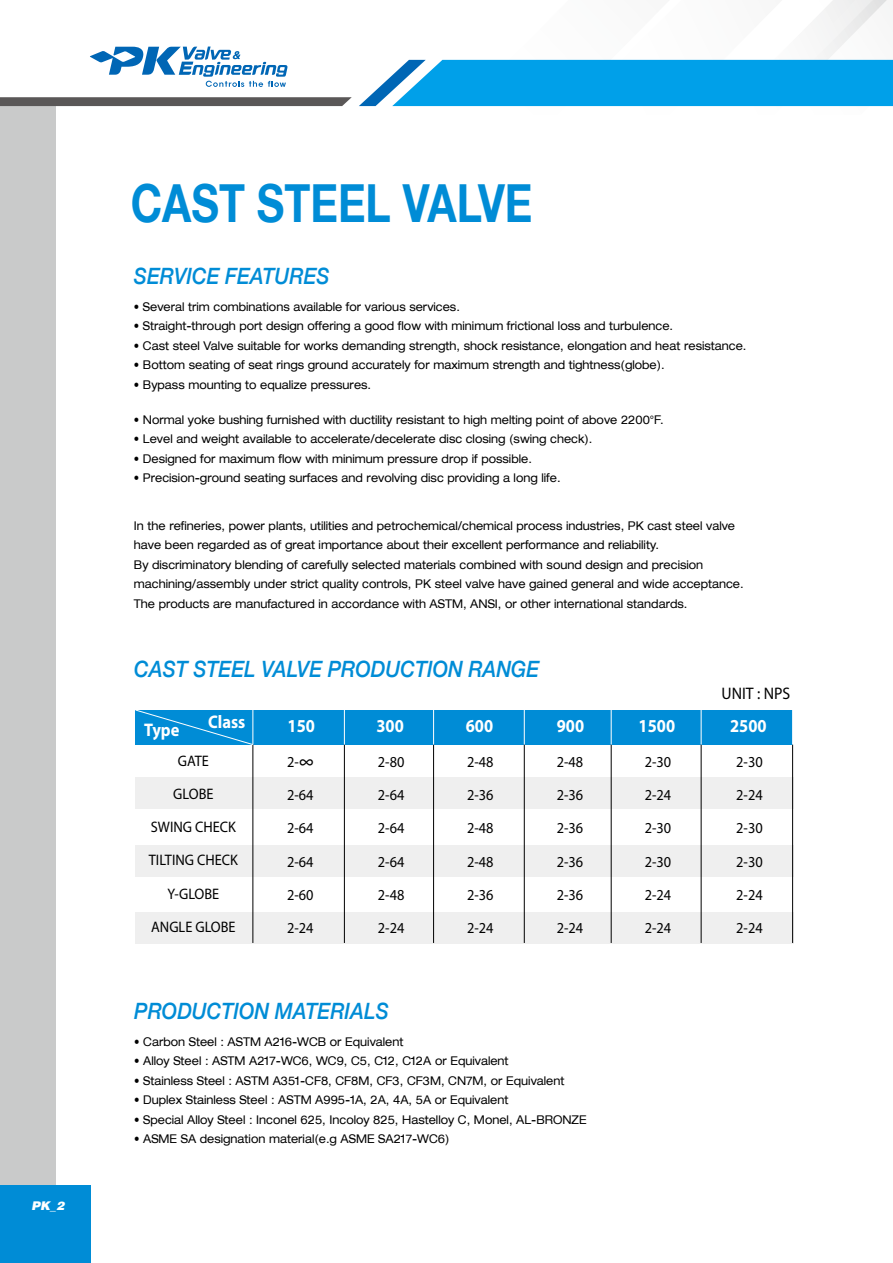
<style>
.page{position:relative;width:893px;height:1263px;background:#fff}
.page>*{position:absolute;margin:0;border:0;box-sizing:border-box;transform-origin:0 0}
.t1{font:700 52.5px "Helvetica 75";color:#008cd6;scale:.81 1}
.t2{font:italic 500 22.5px "Helvetica Neue";color:#008cd6;scale:.9 1}
.t3{font:700 18.3px "Myriad Pro";color:#fff;scale:.9 1}
.t4{font:16.8px "Myriad Pro";color:#000;scale:.94 1}
.t5{font:15.3px/33.3px "Myriad Pro";color:#000;text-align:justify;scale:.94 1}
.t6{font:expanded 12px/19.5px "Helvetica 53";color:#000;scale:.9 1}
.t7{font:italic 900 12px "Helvetica";color:#fff}
.s1{font-size:21.3px}
</style>
<div class="page">
<div style="left:0;top:1185px;width:91px;height:78px;background:#008cd6"></div>
<div style="left:0;top:104px;width:55px;height:1081px;background:#c9caca"></div>
<svg style="left:0;top:97px;width:352px;height:9px;background:#605d5d"></svg>
<svg style="left:359px;top:0;width:534px;height:107px"></svg>
<svg style="left:90px;top:47px;width:198px;height:40px"></svg>
<div style="left:136px;top:912px;width:658px;height:31px;background:#efefef"></div>
<div style="left:136px;top:845px;width:658px;height:31px;background:#efefef"></div>
<div style="left:136px;top:777px;width:658px;height:32px;background:#efefef"></div>
<div style="left:136px;top:710px;width:657px;height:34px;background:#008cd6"></div>
<hr style="left:252px;top:744px;width:1px;height:199px;background:#000">
<hr style="left:344px;top:744px;width:1px;height:199px;background:#000">
<hr style="left:344px;top:710px;width:1px;height:34px;background:#fff">
<hr style="left:433px;top:744px;width:1px;height:199px;background:#000">
<hr style="left:433px;top:710px;width:1px;height:34px;background:#fff">
<hr style="left:524px;top:744px;width:1px;height:199px;background:#000">
<hr style="left:524px;top:710px;width:1px;height:34px;background:#fff">
<hr style="left:611px;top:744px;width:1px;height:199px;background:#000">
<hr style="left:611px;top:710px;width:1px;height:34px;background:#fff">
<hr style="left:701px;top:744px;width:1px;height:199px;background:#000">
<hr style="left:701px;top:710px;width:1px;height:34px;background:#fff">
<hr style="left:792px;top:744px;width:1px;height:199px;background:#000">
<hr style="left:792px;top:710px;width:1px;height:34px;background:#fff">
<svg style="left:135px;top:710px;width:119px;height:35px"></svg>
<p class="t7" style="left:31px;top:1198px;width:34px">PK_2</p>
<h1 class="t1" style="left:131px;top:170px;width:497px">CAST STEEL VALVE</h1>
<h2 class="t2" style="left:134px;top:262px;width:219px">SERVICE FEATURES</h2>
<p class="t6" style="left:134px;top:297px;width:364px">• Several trim combinations available for various services.</p>
<p class="t6" style="left:134px;top:316px;width:601px">• Straight-through port design offering a good flow with minimum frictional loss and turbulence.</p>
<p class="t6" style="left:134px;top:336px;width:682px">• Cast steel Valve suitable for works demanding strength, shock resistance, elongation and heat resistance.</p>
<p class="t6" style="left:134px;top:355px;width:591px">• Bottom seating of seat rings ground accurately for maximum strength and tightness(globe).</p>
<p class="t6" style="left:134px;top:375px;width:265px">• Bypass mounting to equalize pressures.</p>
<p class="t6" style="left:134px;top:410px;width:590px">• Normal yoke bushing furnished with ductility resistant to high melting point of above 2200°F.</p>
<p class="t6" style="left:134px;top:429px;width:511px">• Level and weight available to accelerate/decelerate disc closing (swing check).</p>
<p class="t6" style="left:134px;top:449px;width:444px">• Designed for maximum flow with minimum pressure drop if possible.</p>
<p class="t6" style="left:134px;top:468px;width:476px">• Precision-ground seating surfaces and revolving disc providing a long life.</p>
<p class="t6" style="left:134px;top:515px;width:679px">In the refineries, power plants, utilities and petrochemical/chemical process industries, PK cast steel valve have been regarded as of great importance about their excellent performance and reliability.<br>By discriminatory blending of carefully selected materials combined with sound design and precision machining/assembly under strict quality controls, PK steel valve have gained general and wide acceptance.<br>The products are manufactured in accordance with ASTM, ANSI, or other international standards.</p>
<h2 class="t2" style="left:134px;top:656px;width:452px">CAST STEEL VALVE PRODUCTION RANGE</h2>
<h3 class="t3" style="left:208px;top:710px;width:43px">Class</h3>
<h3 class="t3" style="left:288px;top:714px;width:32px">150</h3>
<h3 class="t3" style="left:376px;top:714px;width:32px">300</h3>
<h3 class="t3" style="left:466px;top:714px;width:32px">600</h3>
<h3 class="t3" style="left:557px;top:714px;width:32px">900</h3>
<h3 class="t3" style="left:639px;top:714px;width:42px">1500</h3>
<p class="t5" style="left:287px;top:745px;width:30px">2-<span class="s1">∞ </span>2-64<br>2-64<br>2-64<br>2-60<br>2-24</p>
<h3 class="t3" style="left:144px;top:718px;width:41px">Type</h3>
<p class="t5" style="left:149px;top:744px;width:96px;text-align:center">GATE<br>GLOBE<br>SWING CHECK<br>TILTING CHECK<br>Y-GLOBE<br>ANGLE GLOBE</p>
<p class="t5" style="left:378px;top:745px;width:30px">2-80<br>2-64<br>2-64<br>2-64<br>2-48<br>2-24</p>
<p class="t5" style="left:467px;top:745px;width:30px">2-48<br>2-36<br>2-48<br>2-48<br>2-36<br>2-24</p>
<p class="t5" style="left:557px;top:745px;width:30px">2-48<br>2-36<br>2-36<br>2-36<br>2-36<br>2-24</p>
<p class="t5" style="left:645px;top:745px;width:30px">2-30<br>2-24<br>2-30<br>2-30<br>2-24<br>2-24</p>
<h2 class="t2" style="left:134px;top:998px;width:284px">PRODUCTION MATERIALS</h2>
<p class="t6" style="left:134px;top:1031px;width:301px">• Carbon Steel : ASTM A216-WCB or Equivalent</p>
<p class="t6" style="left:134px;top:1051px;width:417px">• Alloy Steel : ASTM A217-WC6, WC9, C5, C12, C12A or Equivalent</p>
<p class="t6" style="left:134px;top:1070px;width:480px">• Stainless Steel : ASTM A351-CF8, CF8M, CF3, CF3M, CN7M, or Equivalent</p>
<p class="t6" style="left:134px;top:1090px;width:417px">• Duplex Stainless Steel : ASTM A995-1A, 2A, 4A, 5A or Equivalent</p>
<p class="t6" style="left:134px;top:1109px;width:504px">• Special Alloy Steel : Inconel 625, Incoloy 825, Hastelloy C, Monel, AL-BRONZE</p>
<p class="t6" style="left:134px;top:1129px;width:352px">• ASME SA designation material(e.g ASME SA217-WC6)</p>
<h3 class="t4" style="left:722px;top:683px;width:75px">UNIT : NPS</h3>
<h3 class="t3" style="left:730px;top:714px;width:42px">2500</h3>
<p class="t5" style="left:736px;top:745px;width:30px">2-30<br>2-24<br>2-30<br>2-30<br>2-24<br>2-24</p>
</div>
